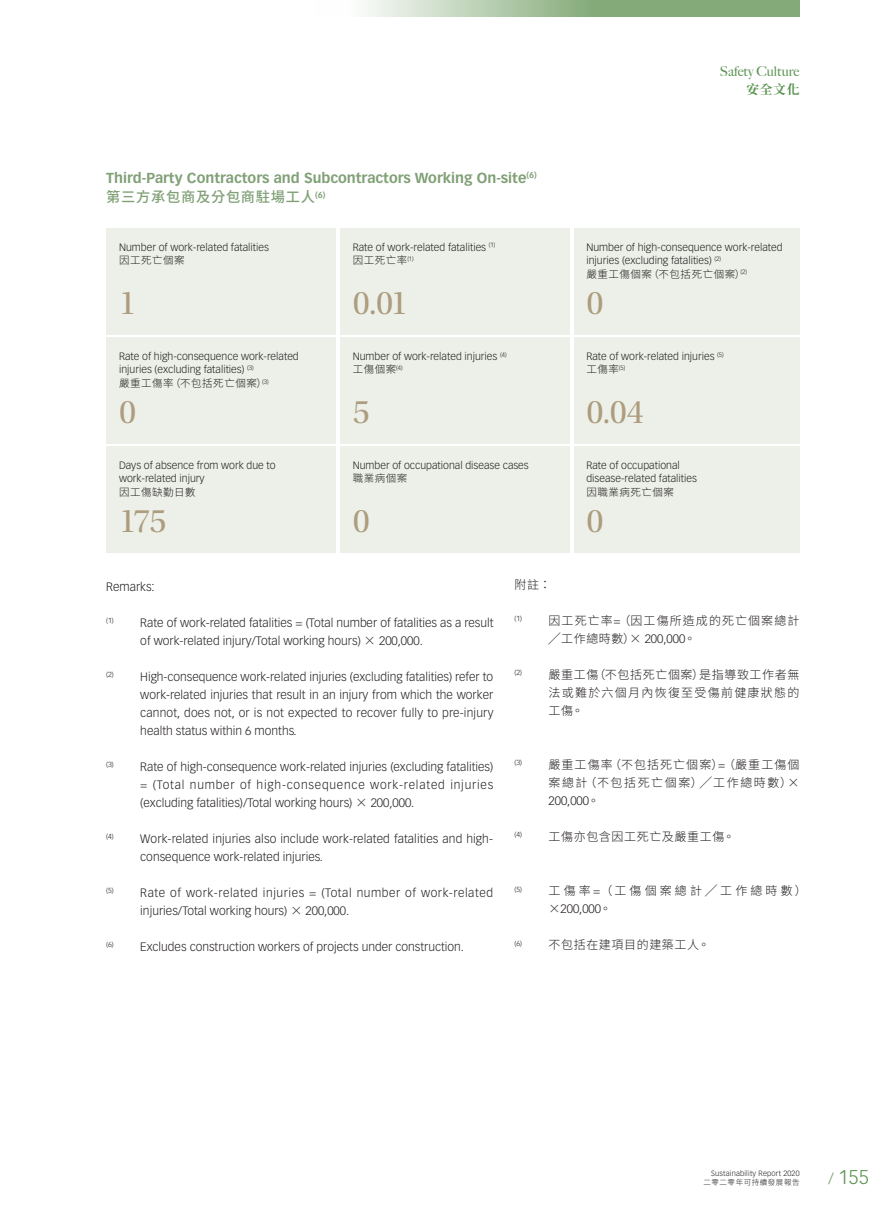
<style>
.page{position:relative;width:893px;height:1212px;background:#fff}
.page>*{position:absolute;margin:0;border:0;box-sizing:border-box;transform-origin:0 0}
.N2{font:34.5px "Utopia Std Subh";letter-spacing:-.055em;color:#ad9d7e}
.t1{font:300 19.5px "Vectora LT Std";color:#58924e}
.C_Heading_2{font:700 14.25px "Vectora LT Std";color:#80a076}
.C_Heading_2-2{font:500 14.25px "Source Han Sans TC";letter-spacing:.05em;color:#80a076}
.t2{font:500 13.5px "Big Caslon";color:#58924e}
.t3{font:700 12.75px "Source Han Serif TC";color:#58924e}
.Notes{font:300 12px/18px "Vectora LT Std";color:#231f20}
.C_Notes{font:300 12px/18px "Source Han Sans TC";letter-spacing:.085em;color:#231f20;text-align:justify}
.Notes-2{font:300 12px/18px "Vectora LT Std";letter-spacing:.045em;color:#231f20}
.C_Notes-2{font:300 12px "Source Han Sans TC";letter-spacing:.05em;color:#231f20}
.C_Notes-3{font:300 12px/18px "Source Han Sans TC";letter-spacing:.26em;color:#231f20}
.Body_Text{font:300 10.5px/13.5px "Vectora LT Std";color:#231f20}
.Body_Text-2{font:300 10.5px "Source Han Sans TC";letter-spacing:.05em;color:#231f20}
.t4{font:300 7.5px "Vectora LT Std";letter-spacing:.025em;color:#231f20}
.t5{font:300 7.5px "Source Han Sans TC";letter-spacing:.075em;color:#231f20}
.s1{font-family:"Source Han Sans TC"}
.s2{font-family:"Vectora LT Std"}
.s3{font-size:15.75px;color:#6f9d63}
</style>
<div class="page">
<svg style="left:366px;top:0;width:433px;height:17px;background:#a1be99"></svg>
<div style="left:106px;top:338px;width:230px;height:106px;background:#ecf0e9"></div>
<div style="left:106px;top:229px;width:230px;height:106px;background:#ecf0e9"></div>
<div style="left:106px;top:447px;width:230px;height:106px;background:#ecf0e9"></div>
<div style="left:340px;top:338px;width:230px;height:106px;background:#ecf0e9"></div>
<div style="left:340px;top:229px;width:230px;height:106px;background:#ecf0e9"></div>
<div style="left:340px;top:447px;width:230px;height:106px;background:#ecf0e9"></div>
<div style="left:574px;top:338px;width:225px;height:106px;background:#ecf0e9"></div>
<div style="left:574px;top:229px;width:225px;height:106px;background:#ecf0e9"></div>
<div style="left:574px;top:447px;width:225px;height:106px;background:#ecf0e9"></div>
<p class="t2" style="left:720px;top:60px;width:81px">Safety Culture</p>
<p class="t3" style="left:746px;top:82px;width:54px">安全文化</p>
<p class="C_Heading_2" style="left:106px;top:169px;width:432px">Third-Party Contractors and Subcontractors Working On-site<sup>(6)</sup></p>
<p class="C_Heading_2-2" style="left:106px;top:189px;width:221px">第三方承包商及分包商駐場工人<sup>(6)</sup></p>
<p class="Body_Text" style="left:119px;top:240px;width:151px">Number of work-related fatalities</p>
<p class="Body_Text-2" style="left:119px;top:254px;width:67px">因工死亡個案</p>
<p class="Body_Text" style="left:353px;top:240px;width:144px">Rate of work-related fatalities <sup>(1)</sup></p>
<p class="Body_Text-2" style="left:353px;top:254px;width:63px">因工死亡率<sup>(1)</sup></p>
<p class="Body_Text" style="left:586px;top:240px;width:198px">Number of high-consequence work-related injuries (excluding fatalities) <sup>(2)</sup></p>
<p class="Body_Text-2" style="left:586px;top:268px;width:162px">嚴重工傷個案（不包括死亡個案）<sup>(2)</sup></p>
<p class="N2" style="left:119px;top:284px;width:19px">1</p>
<p class="N2" style="left:353px;top:284px;width:57px">0.01</p>
<p class="N2" style="left:586px;top:284px;width:19px">0</p>
<p class="Body_Text" style="left:119px;top:349px;width:181px">Rate of high-consequence work-related injuries (excluding fatalities) <sup>(3)</sup></p>
<p class="Body_Text-2" style="left:119px;top:377px;width:151px">嚴重工傷率（不包括死亡個案）<sup>(3)</sup></p>
<p class="Body_Text" style="left:353px;top:349px;width:156px">Number of work-related injuries <sup>(4)</sup></p>
<p class="Body_Text-2" style="left:353px;top:363px;width:52px">工傷個案<sup>(4)</sup></p>
<p class="Body_Text" style="left:586px;top:349px;width:139px">Rate of work-related injuries <sup>(5)</sup></p>
<p class="Body_Text-2" style="left:586px;top:363px;width:41px">工傷率<sup>(5)</sup></p>
<p class="N2" style="left:119px;top:393px;width:19px">0</p>
<p class="N2" style="left:353px;top:393px;width:19px">5</p>
<p class="N2" style="left:586px;top:393px;width:59px">0.04</p>
<p class="Body_Text" style="left:119px;top:458px;width:158px">Days of absence from work due to</p>
<p class="Body_Text" style="left:119px;top:472px;width:87px">work-related injury</p>
<p class="Body_Text-2" style="left:119px;top:486px;width:78px">因工傷缺勤日數</p>
<p class="Body_Text" style="left:353px;top:458px;width:178px">Number of occupational disease cases</p>
<p class="Body_Text-2" style="left:353px;top:472px;width:56px">職業病個案</p>
<p class="Body_Text" style="left:586px;top:458px;width:95px">Rate of occupational</p>
<p class="Body_Text" style="left:586px;top:472px;width:112px">disease-related fatalities</p>
<p class="Body_Text-2" style="left:586px;top:486px;width:89px">因職業病死亡個案</p>
<p class="N2" style="left:119px;top:502px;width:49px">175</p>
<p class="N2" style="left:353px;top:502px;width:19px">0</p>
<p class="N2" style="left:586px;top:502px;width:19px">0</p>
<p class="Notes" style="left:106px;top:577px;width:50px">Remarks:</p>
<p class="Notes" style="left:140px;top:613px;width:355px;text-indent:-34px"><sup>(1)</sup> Rate of work-related fatalities = (Total number of fatalities as a result of work-related injury/Total working hours) <span class="s1">×</span> 200,000.</p>
<p class="Notes" style="left:140px;top:667px;width:355px;text-align:justify;text-indent:-34px"><sup>(2)</sup> High-consequence work-related injuries (excluding fatalities) refer to work-related injuries that result in an injury from which the worker cannot, does not, or is not expected to recover fully to pre-injury health status within 6 months.</p>
<p class="Notes" style="left:140px;top:757px;width:355px;text-align:justify;text-indent:-34px"><sup>(3)</sup> Rate of high-consequence work-related injuries (excluding fatalities) = (Total number of high-consequence work-related injuries (excluding fatalities)/Total working hours) <span class="s1">×</span> 200,000.</p>
<p class="Notes" style="left:140px;top:829px;width:354px;text-indent:-34px"><sup>(4)</sup> Work-related injuries also include work-related fatalities and high&shy;consequence work-related injuries.</p>
<p class="Notes-2" style="left:140px;top:883px;width:354px;text-indent:-34px"><sup>(5)</sup> Rate of work-related injuries = (Total number of work-related injuries/Total working hours) <span class="s1">×</span> 200,000.</p>
<p class="Notes" style="left:106px;top:937px;width:359px"><sup>(6)</sup> Excludes construction workers of projects under construction.</p>
<p class="C_Notes" style="left:514px;top:576px;width:38px">附註：</p>
<p class="C_Notes" style="left:549px;top:612px;width:252px;text-indent:-34px"><sup>(1)</sup> 因工死亡率<span class="s2">=</span>（因工傷所造成的死亡個案總計╱工作總時數）× <span class="s2">200,000</span>。</p>
<p class="C_Notes" style="left:549px;top:666px;width:252px;text-indent:-34px"><sup>(2)</sup> 嚴重工傷（不包括死亡個案）是指導致工作者無法或難於六個月內恢復至受傷前健康狀態的工傷。</p>
<p class="C_Notes" style="left:549px;top:756px;width:252px;text-indent:-34px"><sup>(3)</sup> 嚴重工傷率（不包括死亡個案）<span class="s2">=</span>（嚴重工傷個案總計（不包括死亡個案）╱工作總時數）× <span class="s2">200,000</span>。</p>
<p class="C_Notes-2" style="left:514px;top:830px;width:222px"><sup>(4)</sup> 工傷亦包含因工死亡及嚴重工傷。</p>
<p class="C_Notes-3" style="left:549px;top:882px;width:260px;text-indent:-34px"><sup>(5)</sup> 工傷率<span class="s2">=</span>（工傷個案總計╱工作總時數）×<span class="s2">200,000</span>。</p>
<p class="C_Notes-2" style="left:514px;top:938px;width:197px"><sup>(6)</sup> 不包括在建項目的建築工人。</p>
<p class="t4" style="left:711px;top:1168px;width:90px">Sustainability Report 2020</p>
<p class="t5" style="left:703px;top:1177px;width:98px">二零二零年可持續發展報告</p>
<h2 class="t1" style="left:828px;top:1166px;width:42px"><span class="s3">/</span> 155</h2>
</div>
